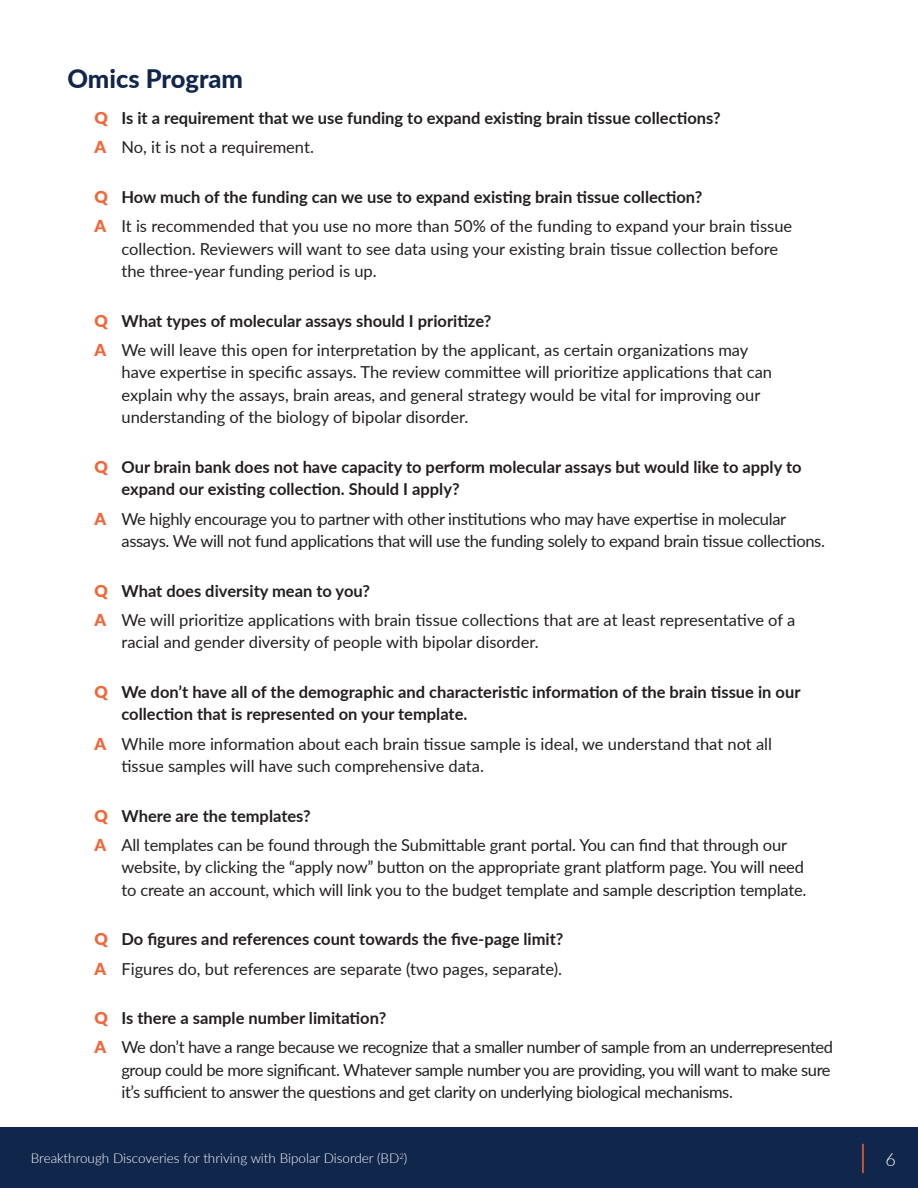
<style>
.page{position:relative;width:918px;height:1188px;background:#fff}
.page>*{position:absolute;margin:0;border:0;box-sizing:border-box;transform-origin:0 0}
.t1{font:800 25.5px "Lato";color:#10264b}
.t2{font:300 18px "Lato";color:#fff}
.t3{font:16.5px/22.5px "Lato";letter-spacing:-.01em;color:#231f20}
.t4{font:700 16.5px/22.5px "Lato";color:#231f20}
.t5{font:300 13.5px "Lato";color:#fff}
.t6{font:300 7.8px "Lato";color:#fff}
.s1{font-weight:900;color:#f26638}
.s2{font-weight:400}
.s3{font-weight:700}
.s4{font-size:13.5px}
</style>
<div class="page">
<div style="left:0;top:1128px;width:918px;height:60px;background:#10264b"></div>
<hr style="left:862px;top:1144px;width:2px;height:29px;background:#f26638">
<h1 class="t1" style="left:68px;top:60px;width:177px">Omics Program</h1>
<p class="t4" style="left:94px;top:103px;width:628px;line-height:29.2px"><span class="s1">Q</span> Is it a requirement that we use funding to expand existing brain tissue collections?<br><span class="s1">A</span> <span class="s2">No, it is not a requirement.</span></p>
<p class="t3" style="left:94px;top:181px;width:699px;line-height:29.2px"><span class="s1">Q</span> <span class="s3">How much of the funding can we use to expand existing brain tissue collection?<br></span><span class="s1">A</span> It is recommended that you use no more than 50% of the funding to expand your brain tissue</p>
<p class="t3" style="left:121px;top:237px;width:658px">collection. Reviewers will want to see data using your existing brain tissue collection before the three-year funding period is up.</p>
<p class="t3" style="left:94px;top:305px;width:655px;line-height:29.2px"><span class="s1">Q</span> <span class="s3">What types of molecular assays should I prioritize?<br></span><span class="s1">A</span> We will leave this open for interpretation by the applicant, as certain organizations may</p>
<p class="t3" style="left:121px;top:360px;width:652px">have expertise in specific assays. The review committee will prioritize applications that can explain why the assays, brain areas, and general strategy would be vital for improving our understanding of the biology of bipolar disorder.</p>
<p class="t4" style="left:121px;top:455px;width:682px;text-indent:-27px"><span class="s1">Q</span> Our brain bank does not have capacity to perform molecular assays but would like to apply to expand our existing collection. Should I apply?</p>
<p class="t3" style="left:121px;top:507px;width:705px;text-indent:-27px"><span class="s1">A</span> We highly encourage you to partner with other institutions who may have expertise in molecular assays. We will not fund applications that will use the funding solely to expand brain tissue collections.</p>
<p class="t3" style="left:94px;top:575px;width:702px;line-height:29.2px"><span class="s1">Q</span> <span class="s3">What does diversity mean to you?<br></span><span class="s1">A</span> We will prioritize applications with brain tissue collections that are at least representative of a</p>
<p class="t3" style="left:121px;top:630px;width:419px">racial and gender diversity of people with bipolar disorder.</p>
<p class="t4" style="left:121px;top:680px;width:681px;text-indent:-27px"><span class="s1">Q</span> We don’t have all of the demographic and characteristic information of the brain tissue in our collection that is represented on your template.</p>
<p class="t3" style="left:121px;top:732px;width:652px;text-indent:-27px"><span class="s1">A</span> While more information about each brain tissue sample is ideal, we understand that not all tissue samples will have such comprehensive data.</p>
<p class="t3" style="left:94px;top:800px;width:694px;line-height:29.2px"><span class="s1">Q</span> <span class="s3">Where are the templates?<br></span><span class="s1">A</span> All templates can be found through the Submittable grant portal. You can find that through our</p>
<p class="t3" style="left:121px;top:855px;width:687px">website, by clicking the “apply now” button on the appropriate grant platform page. You will need to create an account, which will link you to the budget template and sample description template.</p>
<p class="t3" style="left:94px;top:924px;width:471px;line-height:29.2px"><span class="s1">Q</span> <span class="s3">Do figures and references count towards the five-page limit?<br></span><span class="s1">A</span> Figures do, but references are separate (two pages, separate).</p>
<p class="t3" style="left:94px;top:1003px;width:740px;line-height:29.2px"><span class="s1">Q</span> <span class="s3">Is there a sample number limitation?<br></span><span class="s1">A</span> We don’t have a range because we recognize that a smaller number of sample from an underrepresented</p>
<p class="t3" style="left:121px;top:1058px;width:711px">group could be more significant. Whatever sample number you are providing, you will want to make sure it’s sufficient to answer the questions and get clarity on underlying biological mechanisms.</p>
<p class="t5" style="left:31px;top:1149px;width:370px">Breakthrough Discoveries for thriving with Bipolar Disorder (BD</p>
<p class="t2" style="left:886px;top:1147px;width:12px">6</p>
<p class="t6" style="left:399px;top:1151px;width:10px">2<span class="s4">)</span></p>
</div>
